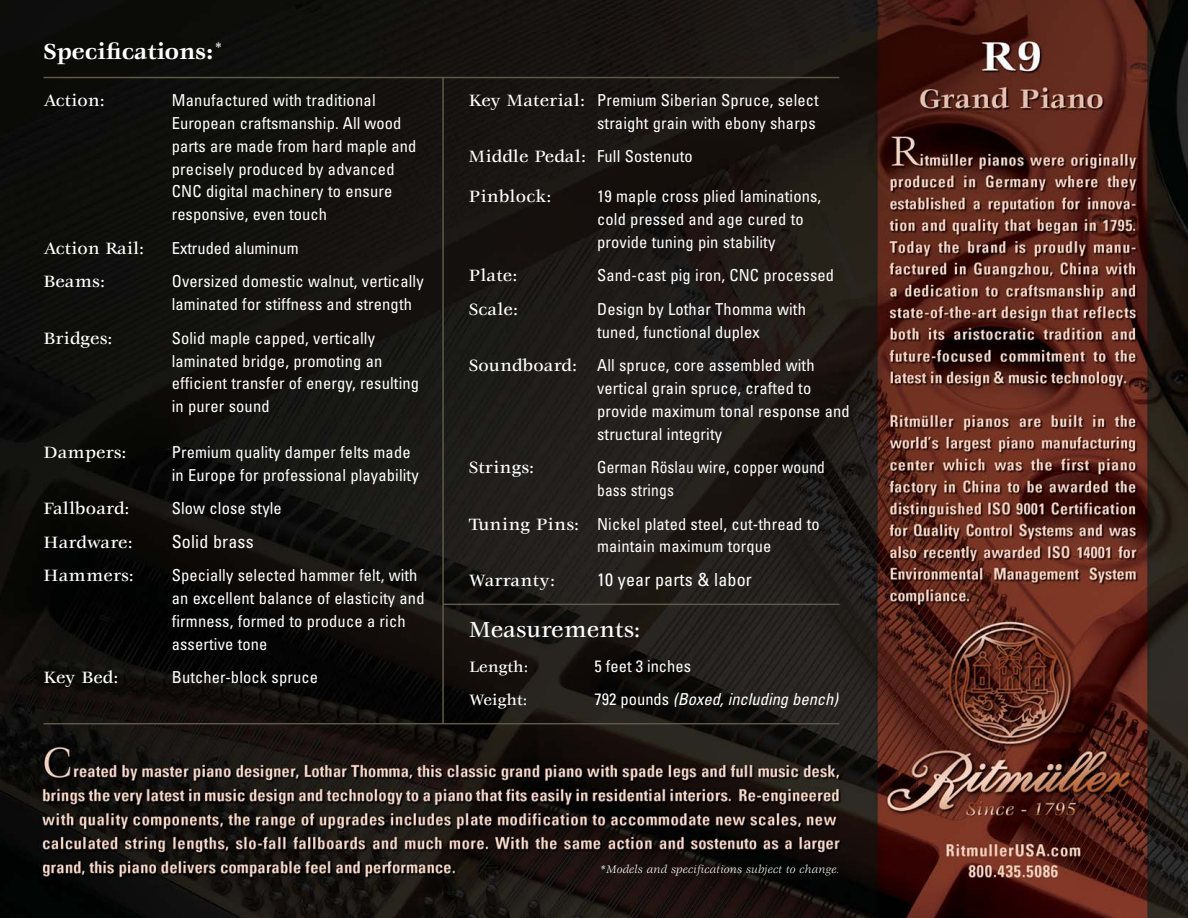
<style>
.page{position:relative;width:1188px;height:918px;background:#fff}
.page>*{position:absolute;margin:0;border:0;box-sizing:border-box;transform-origin:0 0}
.t1{font:700 24px "Veljovic";color:#fff}
.t2{font:500 24px "Veljovic";color:#fff}
.t3{font:500 18px "Veljovic";letter-spacing:.01em;color:#fff}
.t4{font:condensed 18px "Univers";letter-spacing:.01em;color:#fff}
.t5{font:condensed 16.5px/22.8px "Univers";letter-spacing:.01em;color:#fff}
.t6{font:condensed 16.5px/22.8px "Univers";letter-spacing:.01em;color:#fff;scale:.94 1}
.t7{font:italic condensed 16.5px "Univers";color:#fff}
.t8{font:500 16.5px "Veljovic";color:#fff}
.t9{font:italic 12px "Veljovic";letter-spacing:.02em;color:#fff}
.s1{font-family:"Veljovic";font-weight:500;font-stretch:normal;font-size:18px}
.s2{font-style:normal}
</style>
<div class="page">
<img style="left:0;top:0;width:1188px;height:918px">
<hr style="left:442px;top:77px;width:2px;height:646px;background:#5c5a46">
<hr style="left:44px;top:77px;width:795px;height:1px;background:#5c5a46">
<hr style="left:44px;top:723px;width:795px;height:1px;background:#5c5a46">
<hr style="left:443px;top:604px;width:396px;height:1px;background:#5c5a46">
<h1 class="t1" style="left:44px;top:42px;width:181px">Specifications:<sup>*</sup></h1>
<p class="t3" style="left:44px;top:93px;width:63px">Action:</p>
<p class="t5" style="left:172px;top:90px;width:246px">Manufactured with traditional<br>European craftsmanship. All wood parts are made from hard maple and precisely produced by advanced<br>CNC digital machinery to ensure responsive, even touch</p>
<p class="t3" style="left:44px;top:241px;width:102px">Action Rail:</p>
<p class="t5" style="left:172px;top:238px;width:128px">Extruded aluminum</p>
<p class="t3" style="left:44px;top:275px;width:63px">Beams:</p>
<p class="t5" style="left:172px;top:272px;width:253px">Oversized domestic walnut, vertically laminated for stiffness and strength</p>
<p class="t3" style="left:44px;top:331px;width:71px">Bridges:</p>
<p class="t5" style="left:172px;top:328px;width:249px">Solid maple capped, vertically laminated bridge, promoting an efficient transfer of energy, resulting in purer sound</p>
<p class="t3" style="left:44px;top:445px;width:85px">Dampers:</p>
<p class="t5" style="left:172px;top:442px;width:248px">Premium quality damper felts made in Europe for professional playability</p>
<p class="t3" style="left:44px;top:501px;width:88px">Fallboard:</p>
<p class="t5" style="left:172px;top:498px;width:112px">Slow close style</p>
<p class="t3" style="left:44px;top:535px;width:91px">Hardware:</p>
<p class="t4" style="left:172px;top:535px;width:83px">Solid brass</p>
<p class="t3" style="left:44px;top:569px;width:92px">Hammers:</p>
<p class="t5" style="left:172px;top:566px;width:254px">Specially selected hammer felt, with an excellent balance of elasticity and firmness, formed to produce a rich assertive tone</p>
<p class="t3" style="left:44px;top:671px;width:76px">Key Bed:</p>
<p class="t5" style="left:172px;top:668px;width:148px">Butcher-block spruce</p>
<p class="t5" style="left:469px;top:90px;width:352px;text-align:right"><span class="s1">Key Material:</span> Premium Siberian Spruce, select straight grain with ebony sharps</p>
<p class="t5" style="left:469px;top:147px;width:225px"><span class="s1">Middle Pedal:</span> Full Sostenuto</p>
<p class="t3" style="left:469px;top:189px;width:84px">Pinblock:</p>
<p class="t5" style="left:597px;top:186px;width:226px">19 maple cross plied laminations, cold pressed and age cured to provide tuning pin stability</p>
<p class="t3" style="left:469px;top:268px;width:50px">Plate:</p>
<p class="t5" style="left:597px;top:265px;width:239px">Sand-cast pig iron, CNC processed</p>
<p class="t3" style="left:469px;top:302px;width:51px">Scale:</p>
<p class="t5" style="left:597px;top:299px;width:210px">Design by Lothar Thomma with tuned, functional duplex</p>
<p class="t5" style="left:597px;top:355px;width:254px;text-indent:-128px"><span class="s1">Soundboard:</span> All spruce, core assembled with vertical grain spruce, crafted to provide maximum tonal response and structural integrity</p>
<p class="t3" style="left:469px;top:460px;width:67px">Strings:</p>
<p class="t6" style="left:597px;top:457px;width:244px">German Röslau wire, copper wound bass strings</p>
<p class="t5" style="left:597px;top:514px;width:224px;text-indent:-128px"><span class="s1">Tuning Pins:</span> Nickel plated steel, cut-thread to maintain maximum torque</p>
<p class="t3" style="left:469px;top:573px;width:88px">Warranty:</p>
<p class="t4" style="left:597px;top:573px;width:156px">10 year parts &amp; labor</p>
<h1 class="t2" style="left:469px;top:620px;width:173px">Measurements:</h1>
<p class="t8" style="left:469px;top:660px;width:61px">Length:</p>
<p class="t5" style="left:595px;top:656px;width:98px">5 feet 3 inches</p>
<p class="t8" style="left:469px;top:694px;width:60px">Weight:</p>
<p class="t7" style="left:595px;top:693px;width:248px"><span class="s2">7 9 2 p o u n d s</span> (Boxed,including bench)</p>
<p class="t9" style="left:600px;top:864px;width:241px">*Models and specifications subject to change.</p>
</div>
